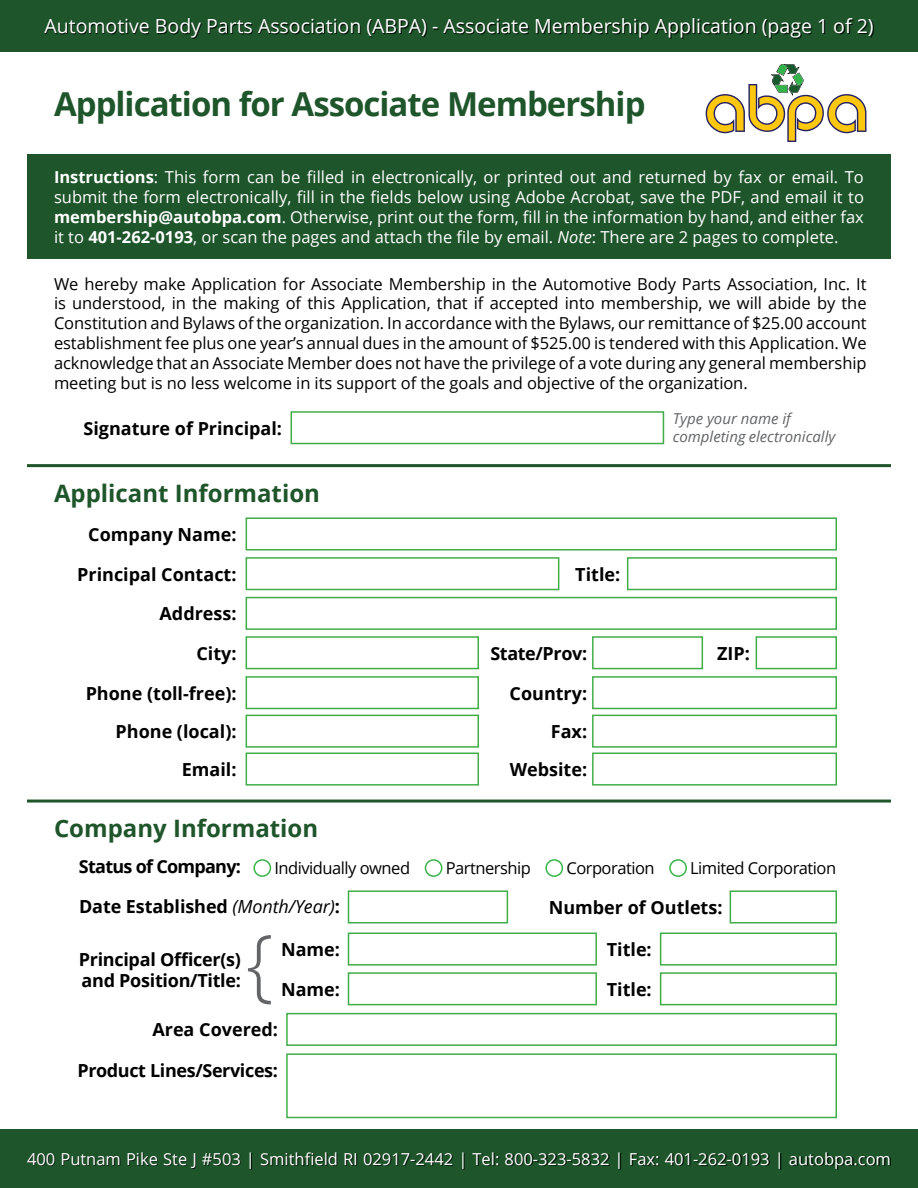
<style>
.page{position:relative;width:918px;height:1188px;background:#fff}
.page>*{position:absolute;margin:0;border:0;box-sizing:border-box;transform-origin:0 0}
.t1{font:300 79.5px "Open Sans";color:#636466}
.t2{font:700 33px "Open Sans";letter-spacing:-.03em;color:#1e552a}
.t3{font:700 24px "Open Sans";color:#1e552a}
.t4{font:19.5px "Open Sans";color:#fff}
.t5{font:700 18px/21.6px "Open Sans";color:#000}
.t6{font:700 18px "Open Sans";letter-spacing:-.02em;color:#000}
.t7{font:700 18px "Open Sans";letter-spacing:-.04em;color:#000}
.t8{font:16.5px/19.8px "Open Sans";letter-spacing:-.03em;color:#000;text-align:justify}
.t9{font:16.5px/19.8px "Open Sans";color:#fff;text-align:justify}
.t10{font:italic 15px/18px "Open Sans";color:#636466}
.s1{font-weight:700}
.s2{font-style:italic}
.s3{font-weight:400;font-style:italic}
</style>
<div class="page">
<div style="left:0;top:1130px;width:918px;height:58px;background:#1e552a"></div>
<div style="left:28px;top:1153px;width:863px;height:17px;background:#000;opacity:.75"></div>
<div style="left:0;top:0;width:918px;height:52px;background:#1e552a"></div>
<div style="left:45px;top:19px;width:828px;height:20px;background:#000;opacity:.75"></div>
<div style="left:27px;top:155px;width:864px;height:104px;background:#1e552a"></div>
<hr style="left:27px;top:464px;width:864px;height:3px;background:#1e552a">
<hr style="left:27px;top:800px;width:864px;height:3px;background:#1e552a">
<svg style="left:706px;top:64px;width:160px;height:78px"></svg>
<div style="left:246px;top:517px;width:591px;height:34px;border:2px solid #41ad49"></div>
<div style="left:286px;top:1053px;width:551px;height:65px;border:2px solid #41ad49"></div>
<div style="left:253px;top:859px;width:18px;height:18px;border:2px solid #39b54a;border-radius:50%"></div>
<div style="left:425px;top:859px;width:17px;height:18px;border:2px solid #39b54a;border-radius:50%"></div>
<div style="left:545px;top:859px;width:18px;height:18px;border:2px solid #39b54a;border-radius:50%"></div>
<div style="left:669px;top:859px;width:18px;height:18px;border:2px solid #39b54a;border-radius:50%"></div>
<div style="left:291px;top:411px;width:373px;height:33px;border:2px solid #41ad49"></div>
<div style="left:246px;top:597px;width:591px;height:33px;border:2px solid #41ad49"></div>
<div style="left:246px;top:557px;width:313px;height:33px;border:2px solid #41ad49"></div>
<div style="left:348px;top:933px;width:249px;height:33px;border:2px solid #41ad49"></div>
<div style="left:348px;top:972px;width:249px;height:33px;border:2px solid #41ad49"></div>
<div style="left:246px;top:636px;width:233px;height:33px;border:2px solid #41ad49"></div>
<div style="left:348px;top:890px;width:160px;height:34px;border:2px solid #41ad49"></div>
<div style="left:246px;top:676px;width:233px;height:33px;border:2px solid #41ad49"></div>
<div style="left:592px;top:715px;width:245px;height:33px;border:2px solid #41ad49"></div>
<div style="left:246px;top:753px;width:233px;height:33px;border:2px solid #41ad49"></div>
<div style="left:592px;top:753px;width:245px;height:33px;border:2px solid #41ad49"></div>
<div style="left:246px;top:715px;width:233px;height:33px;border:2px solid #41ad49"></div>
<div style="left:627px;top:557px;width:210px;height:33px;border:2px solid #41ad49"></div>
<div style="left:660px;top:933px;width:177px;height:33px;border:2px solid #41ad49"></div>
<div style="left:660px;top:972px;width:177px;height:33px;border:2px solid #41ad49"></div>
<div style="left:286px;top:1013px;width:551px;height:33px;border:2px solid #41ad49"></div>
<div style="left:756px;top:636px;width:81px;height:33px;border:2px solid #41ad49"></div>
<div style="left:592px;top:676px;width:245px;height:33px;border:2px solid #41ad49"></div>
<div style="left:730px;top:890px;width:107px;height:34px;border:2px solid #41ad49"></div>
<div style="left:592px;top:636px;width:111px;height:33px;border:2px solid #41ad49"></div>
<p class="t4" style="left:44px;top:13px;width:831px">Automotive Body Parts Association (ABPA) - Associate Membership Application (page 1 of 2)</p>
<h2 class="t2" style="left:54px;top:80px;width:593px">Application for Associate Membership</h2>
<p class="t9" style="left:54px;top:167px;width:811px"><span class="s1">Instructions</span>: This form can be filled in electronically, or printed out and returned by fax or email. To submit the form electronically, fill in the fields below using Adobe Acrobat, save the PDF, and email it to <span class="s1">membership@autobpa.com</span>. Otherwise, print out the form, fill in the information by hand, and either fax it to <span class="s1">401-262-0193</span>, or scan the pages and attach the file by email. <span class="s2">Note</span>: There are 2 pages to complete.</p>
<p class="t8" style="left:54px;top:273px;width:814px">We hereby make Application for Associate Membership in the Automotive Body Parts Association, Inc. It is understood, in the making of this Application, that if accepted into membership, we will abide by the Constitution and Bylaws of the organization. In accordance with the Bylaws, our remittance of $25.00 account establishment fee plus one year’s annual dues in the amount of $525.00 is tendered with this Application. We acknowledge that an Associate Member does not have the privilege of a vote during any general membership meeting but is no less welcome in its support of the goals and objective of the organization.</p>
<p class="t5" style="left:83px;top:417px;width:200px">Signature of Principal:</p>
<p class="t10" style="left:673px;top:410px;width:164px">Type your name if completing electronically</p>
<h3 class="t3" style="left:54px;top:476px;width:268px">Applicant Information</h3>
<p class="t5" style="left:88px;top:523px;width:150px">Company Name:</p>
<p class="t5" style="left:77px;top:563px;width:161px">Principal Contact:</p>
<p class="t5" style="left:160px;top:602px;width:79px">Address:</p>
<p class="t5" style="left:196px;top:642px;width:42px">City:</p>
<p class="t5" style="left:86px;top:682px;width:152px">Phone (toll-free):</p>
<p class="t5" style="left:116px;top:720px;width:122px">Phone (local):</p>
<p class="t5" style="left:575px;top:563px;width:46px">Title:</p>
<p class="t6" style="left:490px;top:640px;width:98px">State/Prov:</p>
<p class="t5" style="left:510px;top:682px;width:79px">Country:</p>
<p class="t5" style="left:551px;top:720px;width:38px">Fax:</p>
<p class="t5" style="left:182px;top:758px;width:56px">Email:</p>
<p class="t5" style="left:510px;top:758px;width:79px">Website:</p>
<h3 class="t3" style="left:54px;top:812px;width:266px">Company Information</h3>
<p class="t5" style="left:717px;top:642px;width:34px">ZIP:</p>
<p class="t7" style="left:79px;top:854px;width:164px">Status of Company:</p>
<p class="t8" style="left:274px;top:857px;width:137px">Individually owned</p>
<p class="t8" style="left:446px;top:857px;width:87px">Partnership</p>
<p class="t8" style="left:566px;top:857px;width:90px">Corporation</p>
<p class="t8" style="left:690px;top:857px;width:147px">Limited Corporation</p>
<p class="t5" style="left:79px;top:895px;width:262px">Date Established <span class="s3">(Month/Year)</span>:</p>
<h1 class="t1" style="left:246px;top:909px;width:30px">{</h1>
<p class="t5" style="left:79px;top:948px;width:164px">Principal Officer(s) and Position/Title:</p>
<p class="t5" style="left:281px;top:938px;width:60px">Name:</p>
<p class="t5" style="left:281px;top:978px;width:60px">Name:</p>
<p class="t5" style="left:152px;top:1018px;width:127px">Area Covered:</p>
<p class="t6" style="left:77px;top:1058px;width:202px">Product Lines/Services:</p>
<p class="t5" style="left:549px;top:896px;width:175px">Number of Outlets:</p>
<p class="t5" style="left:607px;top:938px;width:46px">Title:</p>
<p class="t5" style="left:607px;top:978px;width:46px">Title:</p>
<p class="t9" style="left:27px;top:1149px;width:866px">400 Putnam Pike Ste J #503 | Smithfield RI 02917-2442 | Tel: 800-323-5832 | Fax: 401-262-0193 | autobpa.com</p>
</div>
